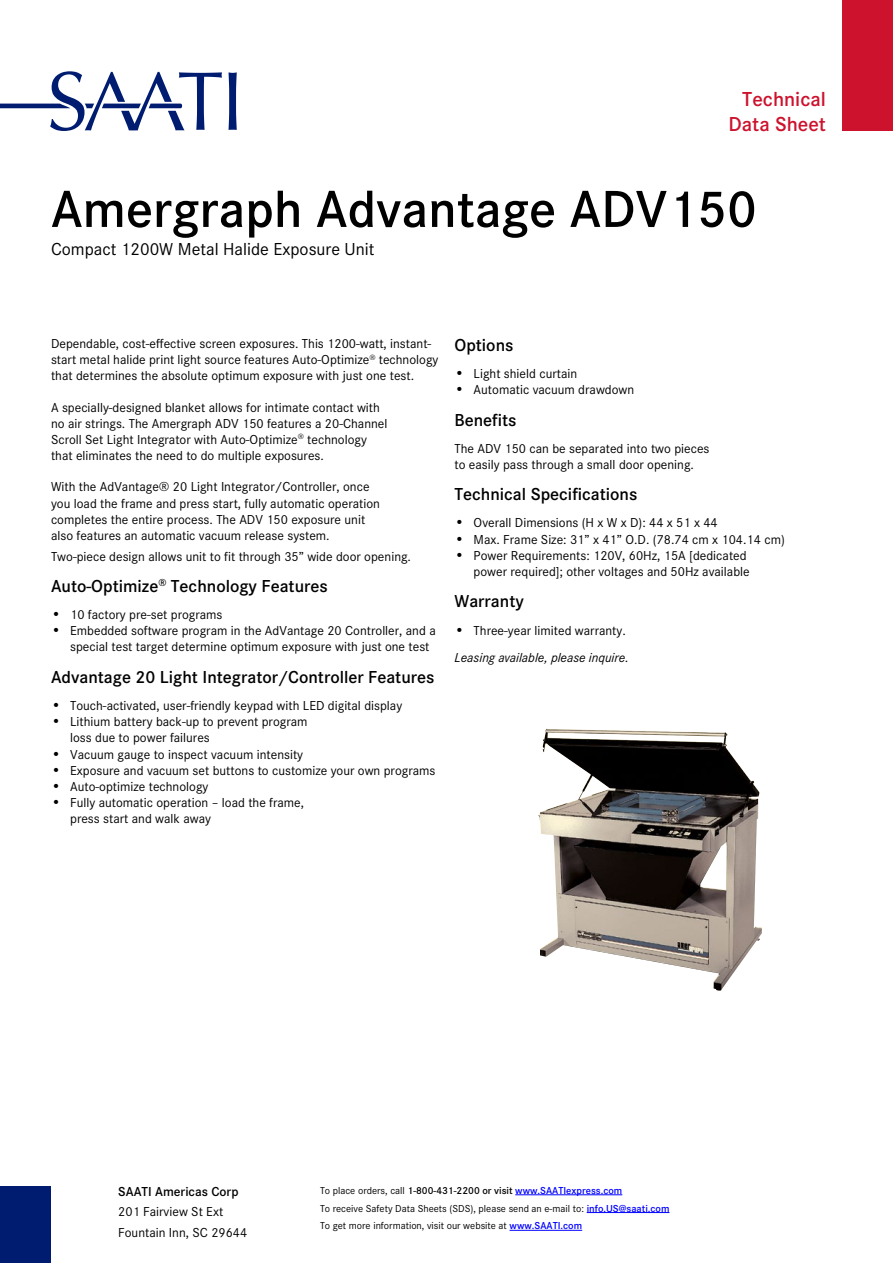
<style>
.page{position:relative;width:893px;height:1263px;background:#fff}
.page>*{position:absolute;margin:0;border:0;box-sizing:border-box;transform-origin:0 0}
.t1{font:600 54px "Corporate S";color:#000}
.t2{font:600 21px/25.2px "Corporate S";color:#cd122d;text-align:right}
.t3{font:600 18px "Corporate S";color:#000}
.t4{font:18px "Corporate S";color:#000}
.t5{font:13.5px/16.2px "Corporate S";color:#000}
.t6{font:italic 13.5px/27px "Corporate S";color:#000}
.t7{font:600 13.5px "Corporate S";color:#000}
.t8{font:10.5px/17.7px "Corporate S";color:#000}
.s1{font-size:15px}
.s2{font-style:normal;font-size:15px}
.s3{font-style:normal}
.s4{font-weight:600}
.s5{font-weight:600;color:#00f}
</style>
<div class="page">
<svg style="left:0;top:71px;width:237px;height:60px"></svg>
<hr style="left:515px;top:1194px;width:107px;height:1px;background:#00f">
<hr style="left:587px;top:1212px;width:82px;height:1px;background:#00f">
<hr style="left:510px;top:1230px;width:72px;height:1px;background:#00f">
<div style="left:842px;top:0;width:51px;height:131px;background:#cd122d"></div>
<div style="left:0;top:1186px;width:51px;height:77px;background:#001c71"></div>
<img style="left:538px;top:728px;width:224px;height:263px">
<h2 class="t2" style="left:728px;top:86px;width:99px">Technical<br>Data Sheet</h2>
<h1 class="t1" style="left:51px;top:178px;width:707px">Amergraph Advantage ADV150</h1>
<h3 class="t4" style="left:51px;top:239px;width:325px">Compact 1200W Metal Halide Exposure Unit</h3>
<p class="t5" style="left:51px;top:335px;width:389px">Dependable, cost-effective screen exposures. This 1200-watt, instant&shy;start metal halide print light source features Auto-Optimize<sup>®</sup> technology that determines the absolute optimum exposure with just one test.</p>
<p class="t5" style="left:51px;top:399px;width:338px">A specially-designed blanket allows for intimate contact with no air strings. The Amergraph ADV 150 features a 20-Channel Scroll Set Light Integrator with Auto-Optimize<sup>®</sup> technology that eliminates the need to do multiple exposures.</p>
<p class="t5" style="left:51px;top:479px;width:330px">With the AdVantage® 20 Light Integrator/Controller, once you load the frame and press start, fully automatic operation completes the entire process. The ADV 150 exposure unit also features an automatic vacuum release system.</p>
<p class="t5" style="left:51px;top:548px;width:362px">Two-piece design allows unit to fit through 35” wide door opening.</p>
<h3 class="t3" style="left:51px;top:576px;width:278px">Auto-Optimize<sup>®</sup> Technology Features</h3>
<p class="t5" style="left:51px;top:606px;width:173px"><span class="s1">•</span> 10 factory pre-set programs</p>
<p class="t5" style="left:70px;top:623px;width:367px;text-indent:-19px"><span class="s1">•</span> Embedded software program in the AdVantage 20 Controller, and a special test target determine optimum exposure with just one test</p>
<h3 class="t3" style="left:51px;top:667px;width:385px">Advantage 20 Light Integrator/Controller Features</h3>
<p class="t5" style="left:51px;top:697px;width:353px"><span class="s1">•</span> Touch-activated, user-friendly keypad with LED digital display</p>
<p class="t5" style="left:70px;top:714px;width:239px;text-indent:-19px"><span class="s1">•</span> Lithium battery back-up to prevent program loss due to power failures</p>
<p class="t5" style="left:51px;top:746px;width:254px"><span class="s1">•</span> Vacuum gauge to inspect vacuum intensity</p>
<p class="t5" style="left:51px;top:762px;width:386px"><span class="s1">•</span> Exposure and vacuum set buttons to customize your own programs</p>
<p class="t5" style="left:51px;top:778px;width:159px"><span class="s1">•</span> Auto-optimize technology</p>
<p class="t5" style="left:70px;top:795px;width:235px;text-indent:-19px"><span class="s1">•</span> Fully automatic operation – load the frame, press start and walk away</p>
<h3 class="t3" style="left:454px;top:335px;width:61px">Options</h3>
<p class="t5" style="left:454px;top:365px;width:124px"><span class="s1">•</span> Light shield curtain</p>
<p class="t5" style="left:454px;top:382px;width:181px"><span class="s1">•</span> Automatic vacuum drawdown</p>
<h3 class="t3" style="left:454px;top:409px;width:64px">Benefits</h3>
<p class="t5" style="left:454px;top:440px;width:256px">The ADV 150 can be separated into two pieces to easily pass through a small door opening.</p>
<h3 class="t3" style="left:454px;top:484px;width:184px">Technical Specifications</h3>
<p class="t5" style="left:454px;top:515px;width:265px"><span class="s1">•</span> Overall Dimensions (H x W x D): 44 x 51 x 44</p>
<p class="t5" style="left:454px;top:531px;width:332px"><span class="s1">•</span> Max. Frame Size: 31” x 41” O.D. (78.74 cm x 104.14 cm)</p>
<p class="t5" style="left:454px;top:547px;width:297px;text-align:right"><span class="s1">•</span> Power Requirements: 120V, 60Hz, 15A [dedicated power required]; other voltages and 50Hz available</p>
<h3 class="t3" style="left:454px;top:591px;width:71px">Warranty</h3>
<p class="t6" style="left:454px;top:617px;width:176px"><span class="s2">•</span> <span class="s3">Three-year limited warranty.<br></span>Leasing available, please inquire.</p>
<p class="t7" style="left:118px;top:1183px;width:122px">SAATI Americas Corp</p>
<p class="t5" style="left:118px;top:1201px;width:131px;line-height:20.4px">201 Fairview St Ext<br>Fountain Inn, SC 29644</p>
<p class="t8" style="left:320px;top:1181px;width:351px">To place orders, call <span class="s4">1-800-431-2200 or visit</span> <span class="s5">www.SAATIexpress.com<br></span>To receive Safety Data Sheets (SDS), please send an e-mail to: <span class="s5">info.US@saati.com<br></span>To get more information, visit our website at <span class="s5">www.SAATI.com</span></p>
</div>
